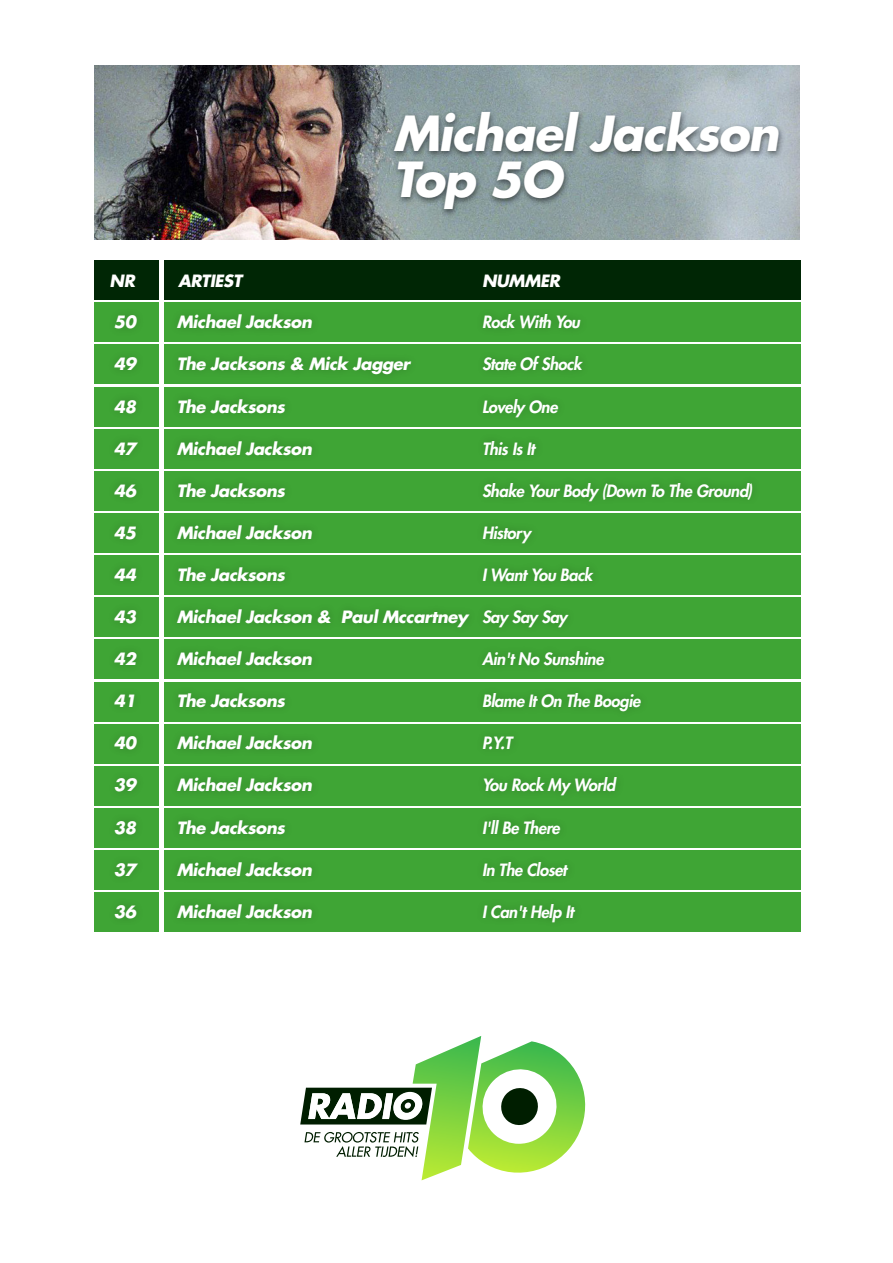
<style>
.page{position:relative;width:893px;height:1263px;background:#fff}
.page>*{position:absolute;margin:0;border:0;box-sizing:border-box;transform-origin:0 0}
.t1{font:italic 700 47.1px/46px "Futura Std";letter-spacing:-.025em;color:#fff}
.t2{font:italic 700 16.5px "Futura Std";letter-spacing:-.025em;color:#fff}
.t3{font:italic 800 16.5px "Futura Std";letter-spacing:-.025em;color:#fff}
.s1{font-weight:800}
</style>
<div class="page">
<svg style="left:300px;top:1036px;width:286px;height:144px"></svg>
<svg style="left:404px;top:1102px;width:7px;height:7px"></svg>
<div style="left:94px;top:260px;width:64px;height:40px;background:#002605"></div>
<div style="left:94px;top:598px;width:64px;height:39px;background:#3fa535"></div>
<div style="left:94px;top:429px;width:64px;height:39px;background:#3fa535"></div>
<div style="left:94px;top:766px;width:64px;height:39px;background:#3fa535"></div>
<div style="left:94px;top:345px;width:64px;height:39px;background:#3fa535"></div>
<div style="left:94px;top:682px;width:64px;height:39px;background:#3fa535"></div>
<div style="left:94px;top:513px;width:64px;height:40px;background:#3fa535"></div>
<div style="left:94px;top:850px;width:64px;height:40px;background:#3fa535"></div>
<div style="left:94px;top:303px;width:64px;height:39px;background:#3fa535"></div>
<div style="left:94px;top:640px;width:64px;height:39px;background:#3fa535"></div>
<div style="left:94px;top:471px;width:64px;height:39px;background:#3fa535"></div>
<div style="left:94px;top:808px;width:64px;height:40px;background:#3fa535"></div>
<div style="left:94px;top:387px;width:64px;height:39px;background:#3fa535"></div>
<div style="left:94px;top:724px;width:64px;height:39px;background:#3fa535"></div>
<div style="left:94px;top:555px;width:64px;height:40px;background:#3fa535"></div>
<div style="left:94px;top:892px;width:64px;height:40px;background:#3fa535"></div>
<div style="left:164px;top:260px;width:636px;height:40px;background:#002605"></div>
<div style="left:164px;top:598px;width:636px;height:39px;background:#3fa535"></div>
<div style="left:164px;top:429px;width:636px;height:39px;background:#3fa535"></div>
<div style="left:164px;top:766px;width:636px;height:39px;background:#3fa535"></div>
<div style="left:164px;top:345px;width:636px;height:39px;background:#3fa535"></div>
<div style="left:164px;top:682px;width:636px;height:39px;background:#3fa535"></div>
<div style="left:164px;top:513px;width:636px;height:40px;background:#3fa535"></div>
<div style="left:164px;top:850px;width:636px;height:40px;background:#3fa535"></div>
<div style="left:164px;top:303px;width:636px;height:39px;background:#3fa535"></div>
<div style="left:164px;top:640px;width:636px;height:39px;background:#3fa535"></div>
<div style="left:164px;top:471px;width:636px;height:39px;background:#3fa535"></div>
<div style="left:164px;top:808px;width:636px;height:40px;background:#3fa535"></div>
<div style="left:164px;top:387px;width:636px;height:39px;background:#3fa535"></div>
<div style="left:164px;top:724px;width:636px;height:39px;background:#3fa535"></div>
<div style="left:164px;top:555px;width:636px;height:40px;background:#3fa535"></div>
<div style="left:164px;top:892px;width:636px;height:40px;background:#3fa535"></div>
<div style="left:106px;top:306px;width:655px;height:625px;background:#000;opacity:.2"></div>
<img style="left:94px;top:65px;width:705px;height:174px">
<div style="left:390px;top:109px;width:395px;height:109px;background:#000;opacity:.54"></div>
<h1 class="t1" style="left:393px;top:111px;width:387px">Michael Jackson<br>Top 5O</h1>
<p class="t2" style="left:110px;top:270px;width:27px">NR</p>
<p class="t2" style="left:178px;top:270px;width:65px">ARTIEST</p>
<p class="t2" style="left:482px;top:270px;width:80px">NUMMER</p>
<p class="t2" style="left:114px;top:311px;width:24px">50</p>
<p class="t2" style="left:177px;top:311px;width:137px">Michael Jackson</p>
<p class="t3" style="left:482px;top:312px;width:100px">Rock With You</p>
<p class="t2" style="left:114px;top:353px;width:24px">49</p>
<p class="t2" style="left:177px;top:353px;width:235px">The Jacksons &amp; Mick Jagger</p>
<p class="t3" style="left:482px;top:354px;width:101px">State Of Shock</p>
<p class="t2" style="left:114px;top:395px;width:24px">48</p>
<p class="t2" style="left:177px;top:395px;width:110px">The Jacksons</p>
<p class="t3" style="left:482px;top:396px;width:77px">Lovely One</p>
<p class="t2" style="left:114px;top:437px;width:24px">47</p>
<p class="t2" style="left:177px;top:437px;width:137px">Michael Jackson</p>
<p class="t3" style="left:482px;top:438px;width:54px">This Is It</p>
<p class="t2" style="left:114px;top:480px;width:24px">46</p>
<p class="t2" style="left:177px;top:480px;width:110px">The Jacksons</p>
<p class="t3" style="left:482px;top:480px;width:272px">Shake Your Body (Down To The Ground)</p>
<p class="t2" style="left:114px;top:522px;width:24px">45</p>
<p class="t2" style="left:177px;top:522px;width:137px">Michael Jackson</p>
<p class="t3" style="left:482px;top:522px;width:50px">History</p>
<p class="t2" style="left:114px;top:564px;width:24px">44</p>
<p class="t2" style="left:177px;top:564px;width:110px">The Jacksons</p>
<p class="t3" style="left:482px;top:564px;width:112px">I Want You Back</p>
<p class="t2" style="left:114px;top:606px;width:24px">43</p>
<p class="t2" style="left:177px;top:606px;width:392px">Michael Jackson &amp; Paul Mccartney <span class="s1">Say Say Say</span></p>
<p class="t2" style="left:114px;top:648px;width:24px">42</p>
<p class="t2" style="left:177px;top:648px;width:137px">Michael Jackson</p>
<p class="t3" style="left:482px;top:649px;width:123px">Ain't No Sunshine</p>
<p class="t2" style="left:114px;top:690px;width:24px">41</p>
<p class="t2" style="left:177px;top:690px;width:110px">The Jacksons</p>
<p class="t3" style="left:482px;top:691px;width:160px">Blame It On The Boogie</p>
<p class="t2" style="left:114px;top:732px;width:24px">40</p>
<p class="t2" style="left:177px;top:732px;width:137px">Michael Jackson</p>
<p class="t3" style="left:482px;top:733px;width:31px">P.Y.T</p>
<p class="t2" style="left:114px;top:774px;width:24px">39</p>
<p class="t2" style="left:177px;top:774px;width:137px">Michael Jackson</p>
<p class="t3" style="left:482px;top:775px;width:135px">You Rock My World</p>
<p class="t2" style="left:114px;top:816px;width:24px">38</p>
<p class="t2" style="left:177px;top:816px;width:110px">The Jacksons</p>
<p class="t3" style="left:482px;top:817px;width:79px">I'll Be There</p>
<p class="t2" style="left:114px;top:858px;width:24px">37</p>
<p class="t2" style="left:177px;top:858px;width:137px">Michael Jackson</p>
<p class="t3" style="left:482px;top:859px;width:86px">In The Closet</p>
<p class="t2" style="left:114px;top:900px;width:24px">36</p>
<p class="t2" style="left:177px;top:900px;width:137px">Michael Jackson</p>
<p class="t3" style="left:482px;top:901px;width:93px">I Can't Help It</p>
</div>
